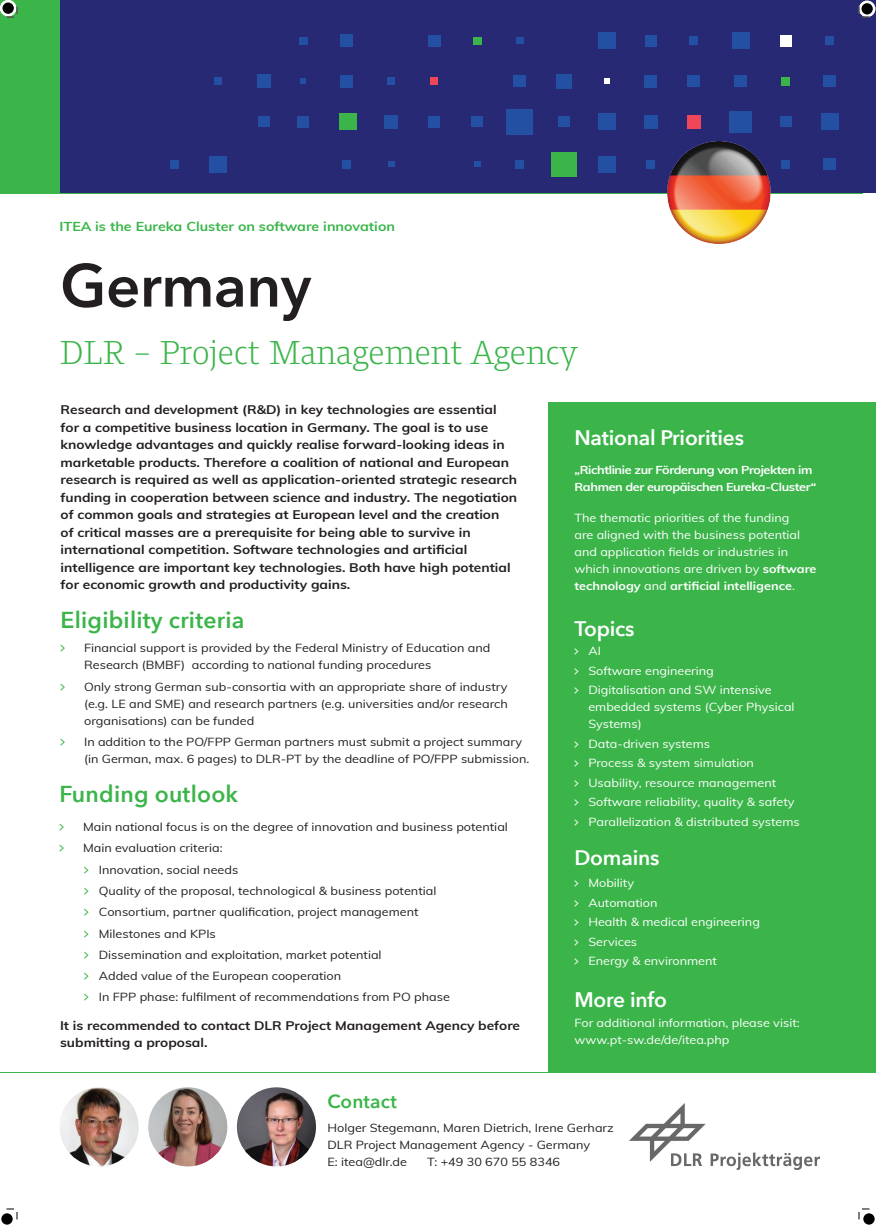
<style>
.page{position:relative;width:876px;height:1226px;background:#fff}
.page>*{position:absolute;margin:0;border:0;box-sizing:border-box;transform-origin:0 0}
.t1{font:600 60px "Avenir Next";letter-spacing:-.01em;color:#231f20}
.t2{font:300 34.25px "Harrison Serif Pro";color:#3bb54a}
.t3{font:600 23px "Avenir Next";letter-spacing:.01em;color:#3bb54a}
.t4{font:600 21px "Avenir Next";letter-spacing:-.01em;color:#fff}
.t5{font:600 19px "Avenir Next";letter-spacing:.01em;color:#3bb54a}
.t6{font:700 12.95px "Muli";color:#3bb54a;scale:1.1 1}
.t7{font:700 12.5px/17.5px "Muli";color:#231f20;scale:1.1 1}
.t8{font:11.5px/17px "Muli";color:#231f20;scale:1.1 1}
.t9{font:11.5px/19.5px "Muli";color:#fff;scale:1.1 1}
.t10{font:700 11.5px/17px "Muli";letter-spacing:-.03em;color:#fff;scale:1.1 1}
.s1{font-weight:700}
</style>
<div class="page">
<hr style="left:0;top:1072px;width:876px;height:1px;background:#3bb54a">
<img style="left:629px;top:1103px;width:190px;height:67px">
<div style="left:0;top:0;width:876px;height:193px;background:#282975"></div>
<div style="left:0;top:0;width:60px;height:193px;background:#3bb54a"></div>
<hr style="left:0;top:193px;width:863px;height:1px;background:#3bb54a">
<div style="left:551px;top:152px;width:25px;height:24px;background:#3bb54a"></div>
<div style="left:823px;top:159px;width:13px;height:11px;background:#2350a3"></div>
<svg style="left:474px;top:161px;width:6px;height:6px"></svg>
<div style="left:515px;top:160px;width:9px;height:8px;background:#2350a3"></div>
<div style="left:170px;top:160px;width:9px;height:8px;background:#2350a3"></div>
<div style="left:646px;top:160px;width:9px;height:8px;background:#2350a3"></div>
<div style="left:781px;top:160px;width:9px;height:8px;background:#2350a3"></div>
<div style="left:343px;top:160px;width:8px;height:8px;background:#2350a3"></div>
<svg style="left:388px;top:161px;width:6px;height:6px"></svg>
<div style="left:599px;top:156px;width:17px;height:17px;background:#2350a3"></div>
<div style="left:210px;top:156px;width:17px;height:17px;background:#2350a3"></div>
<div style="left:687px;top:115px;width:14px;height:13px;background:#ef4757"></div>
<div style="left:644px;top:115px;width:14px;height:13px;background:#2350a3"></div>
<div style="left:384px;top:115px;width:14px;height:13px;background:#2350a3"></div>
<div style="left:297px;top:116px;width:12px;height:11px;background:#2350a3"></div>
<div style="left:428px;top:116px;width:12px;height:11px;background:#2350a3"></div>
<div style="left:599px;top:114px;width:17px;height:16px;background:#2350a3"></div>
<div style="left:821px;top:114px;width:17px;height:16px;background:#2350a3"></div>
<div style="left:339px;top:114px;width:17px;height:16px;background:#3bb54a"></div>
<div style="left:558px;top:116px;width:12px;height:11px;background:#2350a3"></div>
<div style="left:780px;top:116px;width:11px;height:11px;background:#2350a3"></div>
<div style="left:506px;top:109px;width:27px;height:25px;background:#2350a3"></div>
<div style="left:729px;top:111px;width:23px;height:22px;background:#2350a3"></div>
<div style="left:472px;top:117px;width:11px;height:10px;background:#2350a3"></div>
<div style="left:258px;top:117px;width:11px;height:10px;background:#2350a3"></div>
<div style="left:257px;top:75px;width:13px;height:13px;background:#2350a3"></div>
<div style="left:688px;top:76px;width:12px;height:11px;background:#2350a3"></div>
<div style="left:823px;top:76px;width:13px;height:11px;background:#2350a3"></div>
<div style="left:644px;top:75px;width:13px;height:13px;background:#2350a3"></div>
<div style="left:340px;top:75px;width:13px;height:13px;background:#2350a3"></div>
<svg style="left:604px;top:79px;width:6px;height:5px"></svg>
<svg style="left:300px;top:79px;width:6px;height:5px"></svg>
<div style="left:782px;top:77px;width:8px;height:8px;background:#3bb54a"></div>
<div style="left:513px;top:75px;width:13px;height:12px;background:#2350a3"></div>
<div style="left:734px;top:75px;width:13px;height:12px;background:#2350a3"></div>
<div style="left:430px;top:78px;width:8px;height:7px;background:#ef4757"></div>
<div style="left:387px;top:78px;width:8px;height:7px;background:#2350a3"></div>
<div style="left:214px;top:78px;width:8px;height:7px;background:#2350a3"></div>
<div style="left:556px;top:74px;width:16px;height:15px;background:#2350a3"></div>
<div style="left:340px;top:35px;width:13px;height:12px;background:#2350a3"></div>
<div style="left:690px;top:37px;width:8px;height:8px;background:#2350a3"></div>
<div style="left:825px;top:37px;width:9px;height:8px;background:#2350a3"></div>
<div style="left:645px;top:35px;width:12px;height:12px;background:#2350a3"></div>
<div style="left:780px;top:35px;width:12px;height:12px;background:#fff"></div>
<div style="left:598px;top:33px;width:18px;height:16px;background:#2350a3"></div>
<div style="left:732px;top:33px;width:17px;height:16px;background:#2350a3"></div>
<div style="left:516px;top:37px;width:7px;height:7px;background:#2350a3"></div>
<div style="left:473px;top:37px;width:8px;height:8px;background:#3bb54a"></div>
<div style="left:299px;top:37px;width:8px;height:8px;background:#2350a3"></div>
<div style="left:428px;top:35px;width:12px;height:12px;background:#2350a3"></div>
<div style="left:548px;top:402px;width:328px;height:671px;background:#3bb54a"></div>
<img style="left:667px;top:141px;width:104px;height:103px">
<div style="left:1px;top:1213px;width:12px;height:12px;background:#000;border-radius:50%"></div>
<div style="left:863px;top:1213px;width:12px;height:12px;background:#000;border-radius:50%"></div>
<svg style="left:1px;top:1px;width:14px;height:14px"></svg>
<div style="left:0;top:0;width:16px;height:16px;border:2px solid #fff;border-radius:50%"></div>
<svg style="left:860px;top:2px;width:14px;height:14px"></svg>
<div style="left:859px;top:1px;width:16px;height:16px;border:2px solid #fff;border-radius:50%"></div>
<img style="left:60px;top:1087px;width:79px;height:79px;border-radius:40px">
<img style="left:148px;top:1087px;width:79px;height:79px;border-radius:40px">
<img style="left:237px;top:1087px;width:79px;height:79px;border-radius:40px">
<svg style="left:7px;top:7px;width:11px;height:11px"></svg>
<svg style="left:7px;top:1209px;width:11px;height:10px"></svg>
<svg style="left:859px;top:7px;width:10px;height:11px"></svg>
<svg style="left:859px;top:1209px;width:10px;height:10px"></svg>
<p class="t6" style="left:60px;top:217px;width:306px">ITEA is the Eureka Cluster on software innovation</p>
<h1 class="t1" style="left:60px;top:234px;width:253px">Germany</h1>
<h2 class="t2" style="left:60px;top:327px;width:519px">DLR - Project Management Agency</h2>
<p class="t7" style="left:61px;top:401px;width:417px">Research and development (R&amp;D) in key technologies are essential for a competitive business location in Germany. The goal is to use knowledge advantages and quickly realise forward-looking ideas in marketable products. Therefore a coalition of national and European research is required as well as application-oriented strategic research funding in cooperation between science and industry. The negotiation of common goals and strategies at European level and the creation<br>of critical masses are a prerequisite for being able to survive in international competition. Software technologies and artificial intelligence are important key technologies. Both have high potential for economic growth and productivity gains.</p>
<h3 class="t4" style="left:574px;top:420px;width:171px">National Priorities</h3>
<p class="t10" style="left:574px;top:461px;width:221px">„Richtlinie zur Förderung von Projekten im<br>Rahmen der europäischen Eureka-Cluster“</p>
<p class="t9" style="left:574px;top:508px;width:221px;line-height:17px">The thematic priorities of the funding<br>are aligned with the business potential and application fields or industries in which innovations are driven by <span class="s1">software technology</span> and <span class="s1">artificial intelligence</span>.</p>
<h3 class="t4" style="left:574px;top:610px;width:62px">Topics</h3>
<p class="t9" style="left:588px;top:641px;width:168px">AI<br>Software engineering<br>Digitalisation and SW intensive</p>
<p class="t9" style="left:588px;top:698px;width:189px;line-height:17px">embedded systems (Cyber Physical<br>Systems)</p>
<p class="t9" style="left:588px;top:733px;width:194px">Data-driven systems<br>Process &amp; system simulation<br>Usability, resource management<br>Software reliability, quality &amp; safety<br>Parallelization &amp; distributed systems</p>
<h3 class="t4" style="left:574px;top:840px;width:87px">Domains</h3>
<p class="t9" style="left:588px;top:873px;width:157px">Mobility<br>Automation<br>Health &amp; medical engineering<br>Services<br>Energy &amp; environment</p>
<h3 class="t4" style="left:574px;top:982px;width:94px">More info</h3>
<p class="t9" style="left:574px;top:1014px;width:206px;line-height:17px">For additional information, please visit: www.pt-sw.de/de/itea.php</p>
<h3 class="t3" style="left:61px;top:600px;width:185px">Eligibility criteria</h3>
<p class="t8" style="left:84px;top:639px;width:371px">Financial support is provided by the Federal Ministry of Education and<br>Research (BMBF) according to national funding procedures</p>
<p class="t8" style="left:84px;top:677px;width:387px;text-align:justify">Only strong German sub-consortia with an appropriate share of industry (e.g. LE and SME) and research partners (e.g. universities and/or research organisations) can be funded</p>
<p class="t8" style="left:84px;top:733px;width:406px">In addition to the PO/FPP German partners must submit a project summary (in German, max. 6 pages) to DLR-PT by the deadline of PO/FPP submission.</p>
<h3 class="t3" style="left:60px;top:774px;width:180px">Funding outlook</h3>
<p class="t8" style="left:83px;top:818px;width:388px">Main national focus is on the degree of innovation and business potential</p>
<p class="t8" style="left:83px;top:839px;width:128px">Main evaluation criteria:</p>
<p class="t8" style="left:99px;top:861px;width:128px">Innovation, social needs</p>
<p class="t8" style="left:99px;top:882px;width:308px">Quality of the proposal, technological &amp; business potential</p>
<p class="t8" style="left:99px;top:903px;width:292px">Consortium, partner qualification, project management</p>
<p class="t8" style="left:99px;top:924px;width:108px">Milestones and KPIs</p>
<p class="t8" style="left:99px;top:946px;width:259px">Dissemination and exploitation, market potential</p>
<p class="t8" style="left:99px;top:967px;width:222px">Added value of the European cooperation</p>
<p class="t8" style="left:99px;top:988px;width:321px">In FPP phase: fulfilment of recommendations from PO phase</p>
<p class="t7" style="left:60px;top:1016px;width:420px">It is recommended to contact DLR Project Management Agency before submitting a proposal.</p>
<h3 class="t5" style="left:327px;top:1085px;width:71px">Contact</h3>
<p class="t8" style="left:327px;top:1119px;width:262px">Holger Stegemann, Maren Dietrich, Irene Gerharz<br>DLR Project Management Agency - Germany<br>E: itea@dlr.de</p>
<p class="t8" style="left:427px;top:1153px;width:122px">T: +49 30 670 55 8346</p>
</div>
